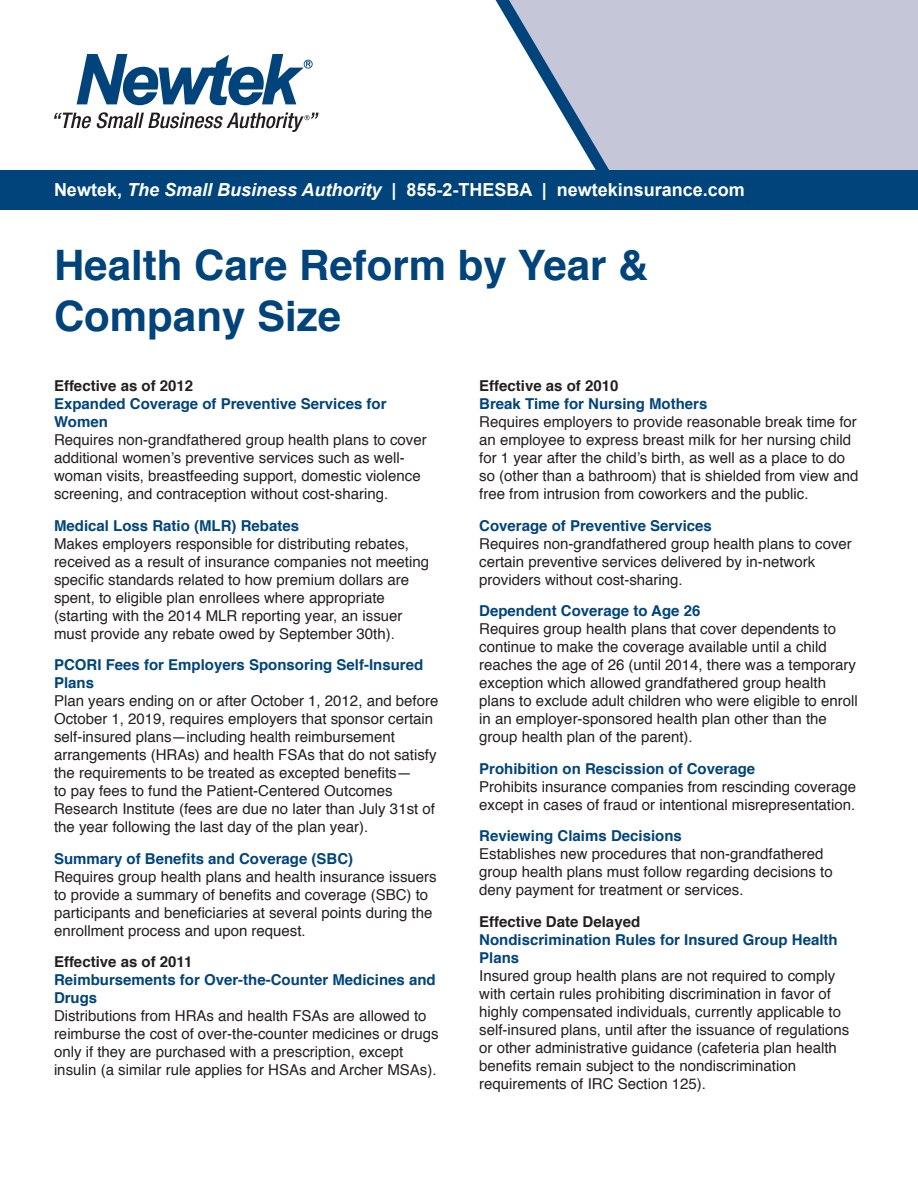
<style>
.page{position:relative;width:918px;height:1188px;background:#fff}
.page>*{position:absolute;margin:0;border:0;box-sizing:border-box;transform-origin:0 0}
.t1{font:700 42px/50.4px "Helvetica";color:#00447b}
.t2{font:700 18px "Arial";color:#fff}
.t3{font:15px/18px "Helvetica";color:#231f20}
.s1{font-style:italic}
.s2{font-weight:700}
.s3{font-weight:700;color:#00447b}
</style>
<div class="page">
<svg style="left:509px;top:0;width:409px;height:170px;background:#c4c8d9"></svg>
<div style="left:0;top:170px;width:918px;height:39px;background:#00447b"></div>
<svg style="left:77px;top:54px;width:236px;height:51px"></svg>
<svg style="left:54px;top:112px;width:265px;height:20px"></svg>
<p class="t2" style="left:54px;top:178px;width:692px">Newtek, <span class="s1">The Small Business Authority</span> | 855-2-THESBA | newtekinsurance.com</p>
<p class="t1" style="left:54px;top:241px;width:596px">Health Care Reform by Year &amp;<br>Company Size</p>
<p class="t3" style="left:54px;top:377px;width:374px"><span class="s2">Effective as of 2012<br></span><span class="s3">Expanded Coverage of Preventive Services for Women<br></span>Requires non-grandfathered group health plans to cover additional women’s preventive services such as well&shy;woman visits, breastfeeding support, domestic violence screening, and contraception without cost-sharing.</p>
<p class="t3" style="left:54px;top:517px;width:377px"><span class="s3">Medical Loss Ratio (MLR) Rebates<br></span>Makes employers responsible for distributing rebates, received as a result of insurance companies not meeting specific standards related to how premium dollars are spent, to eligible plan enrollees where appropriate (starting with the 2014 MLR reporting year, an issuer must provide any rebate owed by September 30th).</p>
<p class="t3" style="left:54px;top:656px;width:386px"><span class="s3">PCORI Fees for Employers Sponsoring Self-Insured Plans<br></span>Plan years ending on or after October 1, 2012, and before October 1, 2019, requires employers that sponsor certain self-insured plans—including health reimbursement arrangements (HRAs) and health FSAs that do not satisfy the requirements to be treated as excepted benefits—<br>to pay fees to fund the Patient-Centered Outcomes Research Institute (fees are due no later than July 31st of the year following the last day of the plan year).</p>
<p class="t3" style="left:54px;top:850px;width:384px"><span class="s3">Summary of Benefits and Coverage (SBC)<br></span>Requires group health plans and health insurance issuers to provide a summary of benefits and coverage (SBC) to participants and beneficiaries at several points during the enrollment process and upon request.</p>
<p class="t3" style="left:54px;top:953px;width:386px"><span class="s2">Effective as of 2011<br></span><span class="s3">Reimbursements for Over-the-Counter Medicines and Drugs<br></span>Distributions from HRAs and health FSAs are allowed to reimburse the cost of over-the-counter medicines or drugs only if they are purchased with a prescription, except insulin (a similar rule applies for HSAs and Archer MSAs).</p>
<p class="t3" style="left:479px;top:377px;width:381px"><span class="s2">Effective as of 2010<br></span><span class="s3">Break Time for Nursing Mothers<br></span>Requires employers to provide reasonable break time for an employee to express breast milk for her nursing child for 1 year after the child’s birth, as well as a place to do so (other than a bathroom) that is shielded from view and free from intrusion from coworkers and the public.</p>
<p class="t3" style="left:479px;top:517px;width:374px"><span class="s3">Coverage of Preventive Services<br></span>Requires non-grandfathered group health plans to cover certain preventive services delivered by in-network providers without cost-sharing.</p>
<p class="t3" style="left:479px;top:602px;width:380px"><span class="s3">Dependent Coverage to Age 26<br></span>Requires group health plans that cover dependents to continue to make the coverage available until a child reaches the age of 26 (until 2014, there was a temporary exception which allowed grandfathered group health plans to exclude adult children who were eligible to enroll in an employer-sponsored health plan other than the group health plan of the parent).</p>
<p class="t3" style="left:479px;top:760px;width:378px"><span class="s3">Prohibition on Rescission of Coverage<br></span>Prohibits insurance companies from rescinding coverage except in cases of fraud or intentional misrepresentation.</p>
<p class="t3" style="left:479px;top:827px;width:355px"><span class="s3">Reviewing Claims Decisions<br></span>Establishes new procedures that non-grandfathered group health plans must follow regarding decisions to deny payment for treatment or services.</p>
<p class="t3" style="left:479px;top:913px;width:372px"><span class="s2">Effective Date Delayed<br></span><span class="s3">Nondiscrimination Rules for Insured Group Health Plans<br></span>Insured group health plans are not required to comply with certain rules prohibiting discrimination in favor of highly compensated individuals, currently applicable to self-insured plans, until after the issuance of regulations or other administrative guidance (cafeteria plan health benefits remain subject to the nondiscrimination requirements of IRC Section 125).</p>
</div>
